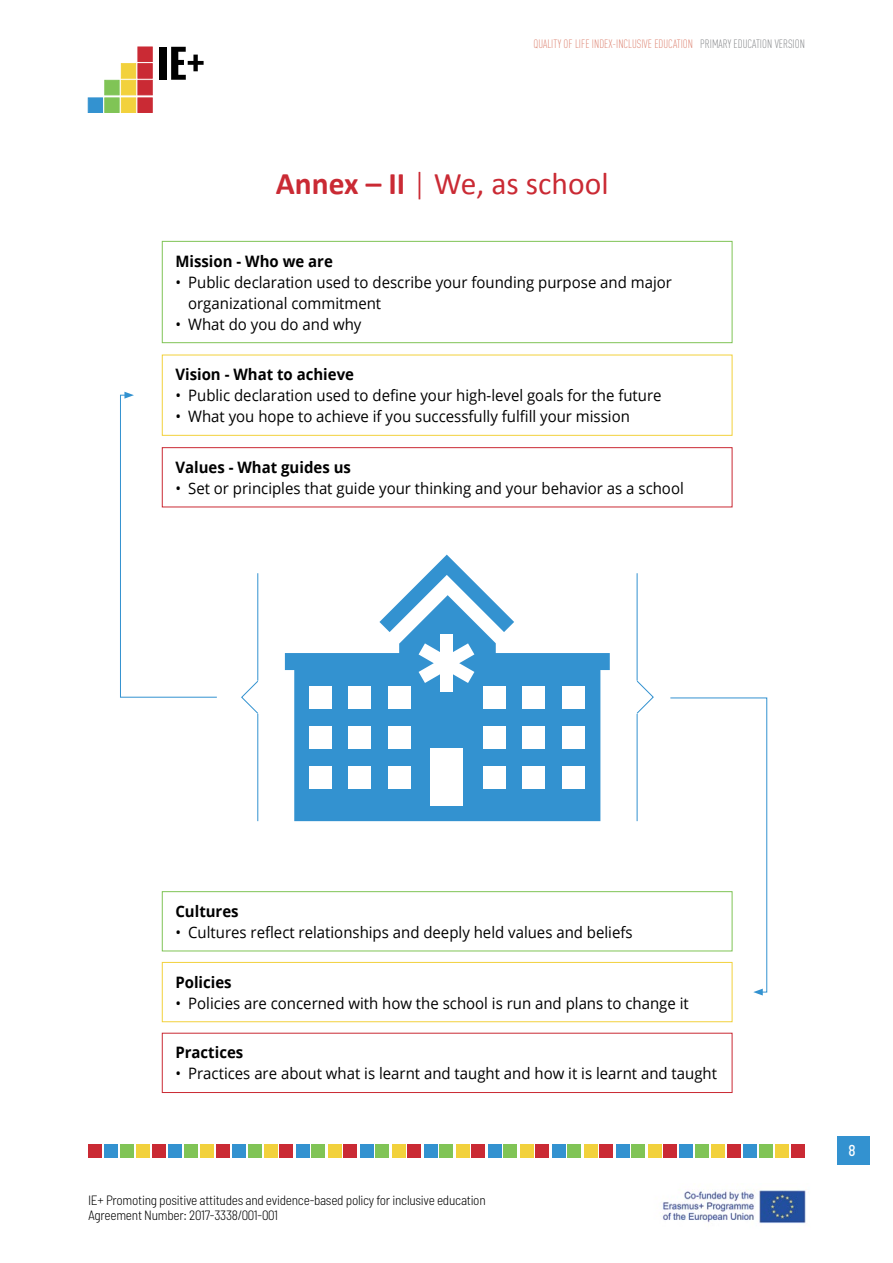
<style>
.page{position:relative;width:893px;height:1263px;background:#fff}
.page>*{position:absolute;margin:0;border:0;box-sizing:border-box;transform-origin:0 0}
.t1{font:31.5px "Calibri";color:#ca2a34}
.t2{font:15.75px/21px "Open Sans";color:#000;scale:.95 1}
.t3{font:700 15.75px "Open Sans";color:#000;scale:.95 1}
.t4{font:500 semi-condensed 15.75px "Barlow";color:#fff;scale:.95 1}
.t5{font:300 semi-condensed 13.5px/15px "Barlow";letter-spacing:-.02em;color:#000}
.t6{font:300 12px "DIN Cond";color:#dc806e}
.s1{color:#808285}
.s2{font-weight:700}
.s3{font-weight:300}
</style>
<div class="page">
<div style="left:88px;top:98px;width:15px;height:15px;background:#3392d0;border:1px solid #3392d0"></div>
<div style="left:138px;top:80px;width:14px;height:15px;background:#ca2a34;border:1px solid #ca2a34"></div>
<div style="left:138px;top:98px;width:14px;height:15px;background:#ca2a34"></div>
<div style="left:121px;top:98px;width:15px;height:15px;background:#f2d13c;border:1px solid #f2d13c"></div>
<div style="left:105px;top:98px;width:14px;height:15px;background:#80c456"></div>
<div style="left:121px;top:80px;width:15px;height:15px;background:#f2d13c;border:1px solid #f2d13c"></div>
<div style="left:105px;top:80px;width:14px;height:15px;background:#80c456"></div>
<div style="left:121px;top:63px;width:15px;height:15px;background:#f2d13c;border:1px solid #f2d13c"></div>
<div style="left:138px;top:63px;width:14px;height:15px;background:#ca2a34;border:1px solid #ca2a34"></div>
<div style="left:138px;top:47px;width:14px;height:15px;background:#ca2a34"></div>
<div style="left:159px;top:47px;width:7px;height:33px;background:#000"></div>
<svg style="left:171px;top:47px;width:33px;height:33px"></svg>
<div style="left:837px;top:1136px;width:32px;height:29px;background:#3392d0"></div>
<div style="left:791px;top:1144px;width:14px;height:14px;background:#ca2a34"></div>
<div style="left:776px;top:1144px;width:13px;height:14px;background:#f2d13c"></div>
<div style="left:759px;top:1144px;width:14px;height:14px;background:#80c456"></div>
<div style="left:744px;top:1144px;width:13px;height:14px;background:#3392d0"></div>
<div style="left:663px;top:1144px;width:14px;height:14px;background:#ca2a34"></div>
<div style="left:648px;top:1144px;width:13px;height:14px;background:#f2d13c"></div>
<div style="left:631px;top:1144px;width:14px;height:14px;background:#80c456"></div>
<div style="left:616px;top:1144px;width:13px;height:14px;background:#3392d0"></div>
<div style="left:727px;top:1144px;width:14px;height:14px;background:#ca2a34"></div>
<div style="left:712px;top:1144px;width:13px;height:14px;background:#f2d13c"></div>
<div style="left:695px;top:1144px;width:14px;height:14px;background:#80c456"></div>
<div style="left:680px;top:1144px;width:13px;height:14px;background:#3392d0"></div>
<div style="left:599px;top:1144px;width:14px;height:14px;background:#ca2a34"></div>
<div style="left:584px;top:1144px;width:13px;height:14px;background:#f2d13c"></div>
<div style="left:567px;top:1144px;width:14px;height:14px;background:#80c456"></div>
<div style="left:552px;top:1144px;width:13px;height:14px;background:#3392d0"></div>
<div style="left:536px;top:1144px;width:13px;height:14px;background:#ca2a34"></div>
<div style="left:520px;top:1144px;width:13px;height:14px;background:#f2d13c"></div>
<div style="left:504px;top:1144px;width:13px;height:14px;background:#80c456"></div>
<div style="left:488px;top:1144px;width:13px;height:14px;background:#3392d0"></div>
<div style="left:408px;top:1144px;width:13px;height:14px;background:#ca2a34"></div>
<div style="left:392px;top:1144px;width:13px;height:14px;background:#f2d13c"></div>
<div style="left:376px;top:1144px;width:13px;height:14px;background:#80c456"></div>
<div style="left:360px;top:1144px;width:13px;height:14px;background:#3392d0"></div>
<div style="left:472px;top:1144px;width:13px;height:14px;background:#ca2a34"></div>
<div style="left:456px;top:1144px;width:13px;height:14px;background:#f2d13c"></div>
<div style="left:440px;top:1144px;width:13px;height:14px;background:#80c456"></div>
<div style="left:424px;top:1144px;width:13px;height:14px;background:#3392d0"></div>
<div style="left:344px;top:1144px;width:13px;height:14px;background:#ca2a34"></div>
<div style="left:328px;top:1144px;width:13px;height:14px;background:#f2d13c"></div>
<div style="left:312px;top:1144px;width:13px;height:14px;background:#80c456"></div>
<div style="left:296px;top:1144px;width:14px;height:14px;background:#3392d0"></div>
<div style="left:280px;top:1144px;width:13px;height:14px;background:#ca2a34"></div>
<div style="left:264px;top:1144px;width:14px;height:14px;background:#f2d13c"></div>
<div style="left:248px;top:1144px;width:13px;height:14px;background:#80c456"></div>
<div style="left:232px;top:1144px;width:14px;height:14px;background:#3392d0"></div>
<div style="left:152px;top:1144px;width:13px;height:14px;background:#ca2a34"></div>
<div style="left:136px;top:1144px;width:14px;height:14px;background:#f2d13c"></div>
<div style="left:120px;top:1144px;width:13px;height:14px;background:#80c456"></div>
<div style="left:104px;top:1144px;width:14px;height:14px;background:#3392d0"></div>
<div style="left:216px;top:1144px;width:13px;height:14px;background:#ca2a34"></div>
<div style="left:200px;top:1144px;width:14px;height:14px;background:#f2d13c"></div>
<div style="left:184px;top:1144px;width:13px;height:14px;background:#80c456"></div>
<div style="left:168px;top:1144px;width:14px;height:14px;background:#3392d0"></div>
<div style="left:88px;top:1144px;width:13px;height:14px;background:#ca2a34"></div>
<img style="left:662px;top:1190px;width:144px;height:34px">
<div style="left:162px;top:241px;width:570px;height:102px;border:1px solid #80c456"></div>
<div style="left:162px;top:891px;width:570px;height:60px;border:1px solid #80c456"></div>
<div style="left:162px;top:355px;width:570px;height:81px;border:1px solid #f2d13c"></div>
<div style="left:162px;top:962px;width:570px;height:60px;border:1px solid #f2d13c"></div>
<div style="left:162px;top:447px;width:570px;height:60px;border:1px solid #ca2a34"></div>
<div style="left:162px;top:1033px;width:570px;height:60px;border:1px solid #ca2a34"></div>
<svg style="left:406px;top:555px;width:81px;height:40px"></svg>
<svg style="left:285px;top:595px;width:325px;height:226px;fill:#3392d0"></svg>
<div style="left:309px;top:687px;width:23px;height:22px;background:#fff"></div>
<div style="left:483px;top:687px;width:23px;height:22px;background:#fff"></div>
<div style="left:431px;top:749px;width:32px;height:57px;background:#fff"></div>
<div style="left:309px;top:726px;width:23px;height:23px;background:#fff"></div>
<div style="left:483px;top:726px;width:23px;height:23px;background:#fff"></div>
<div style="left:309px;top:766px;width:23px;height:22px;background:#fff"></div>
<div style="left:483px;top:766px;width:23px;height:22px;background:#fff"></div>
<div style="left:349px;top:687px;width:22px;height:22px;background:#fff"></div>
<div style="left:523px;top:687px;width:22px;height:22px;background:#fff"></div>
<div style="left:349px;top:726px;width:22px;height:23px;background:#fff"></div>
<div style="left:523px;top:726px;width:22px;height:23px;background:#fff"></div>
<div style="left:349px;top:766px;width:22px;height:22px;background:#fff"></div>
<div style="left:523px;top:766px;width:22px;height:22px;background:#fff"></div>
<div style="left:388px;top:687px;width:22px;height:22px;background:#fff"></div>
<div style="left:562px;top:687px;width:22px;height:22px;background:#fff"></div>
<div style="left:388px;top:726px;width:22px;height:23px;background:#fff"></div>
<div style="left:562px;top:726px;width:22px;height:23px;background:#fff"></div>
<div style="left:388px;top:766px;width:22px;height:22px;background:#fff"></div>
<div style="left:562px;top:766px;width:22px;height:22px;background:#fff"></div>
<svg style="left:419px;top:643px;width:55px;height:40px"></svg>
<div style="left:440px;top:635px;width:13px;height:57px;background:#fff"></div>
<hr style="left:257px;top:714px;width:1px;height:107px;background:#3392d0">
<svg style="left:241px;top:680px;width:18px;height:34px"></svg>
<hr style="left:257px;top:573px;width:1px;height:108px;background:#3392d0">
<hr style="left:637px;top:573px;width:1px;height:108px;background:#3392d0">
<svg style="left:636px;top:680px;width:18px;height:34px"></svg>
<hr style="left:637px;top:714px;width:1px;height:107px;background:#3392d0">
<svg style="left:120px;top:392px;width:98px;height:306px"></svg>
<svg style="left:670px;top:697px;width:97px;height:298px"></svg>
<p class="t6" style="left:534px;top:37px;width:273px">QUALITY OF LIFE INDEX-INCLUSIVE EDUCATION <span class="s1">PRIMARY EDUCATION VERSION</span></p>
<h1 class="t1" style="left:276px;top:164px;width:334px"><span class="s2">Annex – II</span> <span class="s3">|</span> We, as school</h1>
<p class="t3" style="left:175px;top:250px;width:167px">Mission - Who we are</p>
<p class="t2" style="left:188px;top:271px;width:511px;text-indent:-13px">• Public declaration used to describe your founding purpose and major organizational commitment</p>
<p class="t2" style="left:175px;top:313px;width:197px">• What do you do and why</p>
<p class="t3" style="left:175px;top:363px;width:190px">Vision - What to achieve</p>
<p class="t2" style="left:175px;top:385px;width:513px">• Public declaration used to define your high-level goals for the future</p>
<p class="t2" style="left:175px;top:406px;width:480px">• What you hope to achieve if you successfully fulfill your mission</p>
<p class="t3" style="left:175px;top:456px;width:186px">Values - What guides us</p>
<p class="t2" style="left:175px;top:477px;width:537px">• Set or principles that guide your thinking and your behavior as a school</p>
<p class="t3" style="left:175px;top:900px;width:68px">Cultures</p>
<p class="t2" style="left:175px;top:921px;width:483px">• Cultures reflect relationships and deeply held values and beliefs</p>
<p class="t3" style="left:175px;top:971px;width:61px">Policies</p>
<p class="t2" style="left:175px;top:992px;width:542px">• Policies are concerned with how the school is run and plans to change it</p>
<p class="t3" style="left:175px;top:1041px;width:73px">Practices</p>
<p class="t2" style="left:175px;top:1063px;width:572px">• Practices are about what is learnt and taught and how it is learnt and taught</p>
<p class="t5" style="left:88px;top:1193px;width:399px">IE+ Promoting positive attitudes and evidence-based policy for inclusive education<br>Agreement Number: 2017-3338/001-001</p>
<p class="t4" style="left:848px;top:1141px;width:9px">8</p>
</div>
